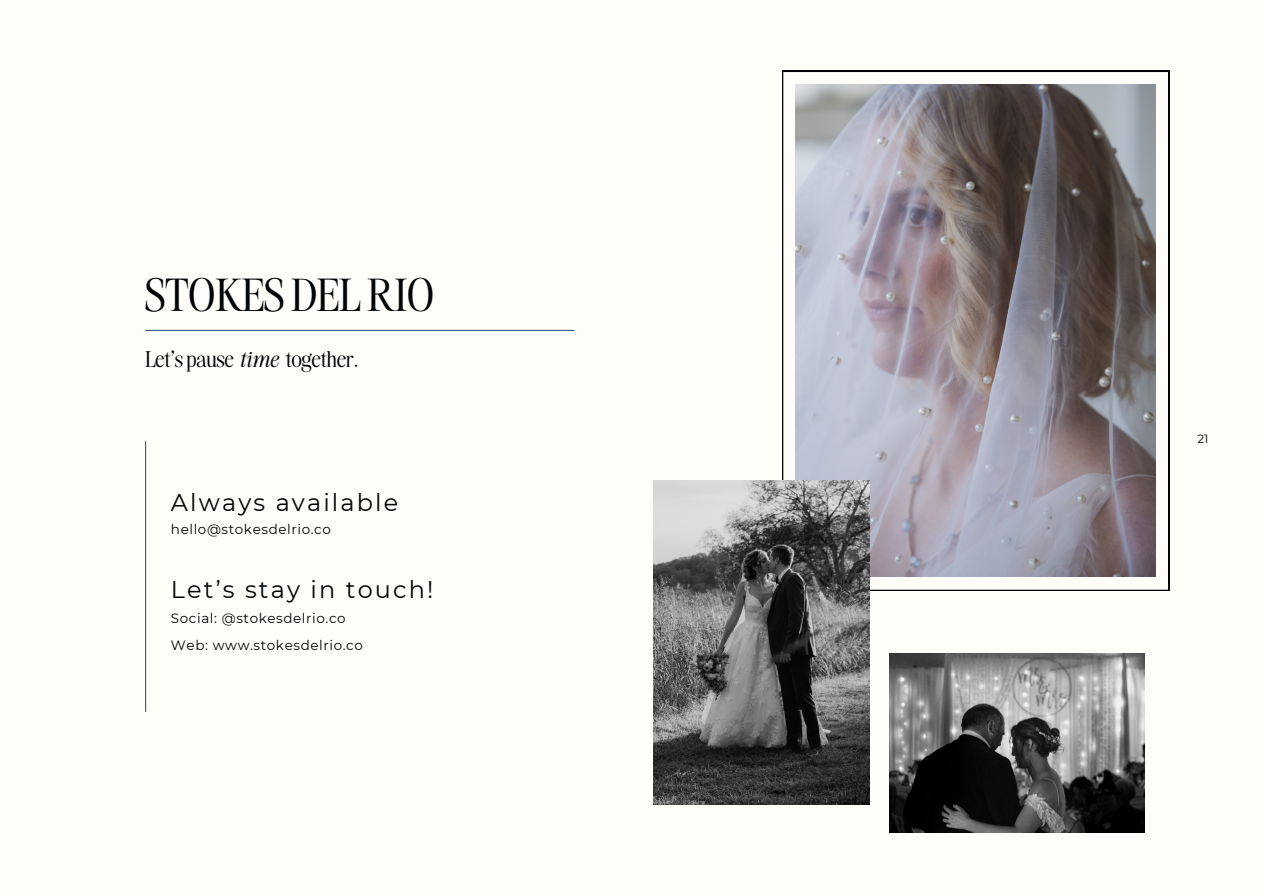
<style>
.page{position:relative;width:1263px;height:894px;background:#fff}
.page>*{position:absolute;margin:0;border:0;box-sizing:border-box;transform-origin:0 0}
.t1{font:48.9px "Very Vogue Display";color:#010405}
.t2{font:24px "Montserrat";letter-spacing:.09em;color:#010405}
.t3{font:24px "Very Vogue Display";color:#010405}
.t4{font:13.5px/27px "Montserrat";letter-spacing:.045em;color:#010405}
.t5{font:12px "Montserrat";color:#010405}
.s1{font-style:italic}
</style>
<div class="page">
<div style="left:0;top:0;width:1263px;height:893px;background:#fffdf9"></div>
<svg style="left:782px;top:71px;width:387px;height:519px"></svg>
<img style="left:890px;top:653px;width:254px;height:179px">
<hr style="left:145px;top:441px;width:1px;height:270px;background:#3a5b79">
<hr style="left:146px;top:330px;width:428px;height:1px;background:#3a5b79">
<img style="left:795px;top:85px;width:360px;height:491px">
<img style="left:654px;top:480px;width:216px;height:324px">
<h1 class="t1" style="left:145px;top:265px;width:290px">STOKESDELRIO</h1>
<h2 class="t3" style="left:145px;top:344px;width:215px">Let’spause <span class="s1">time</span> together.</h2>
<h2 class="t2" style="left:171px;top:487px;width:229px">Always available</h2>
<p class="t4" style="left:171px;top:515px;width:161px">hello@stokesdelrio.co</p>
<h2 class="t2" style="left:171px;top:574px;width:264px">Let’s stay in touch!</h2>
<p class="t4" style="left:171px;top:604px;width:193px">Social: @stokesdelrio.co<br>Web: www.stokesdelrio.co</p>
<p class="t5" style="left:1197px;top:431px;width:13px">21</p>
</div>
